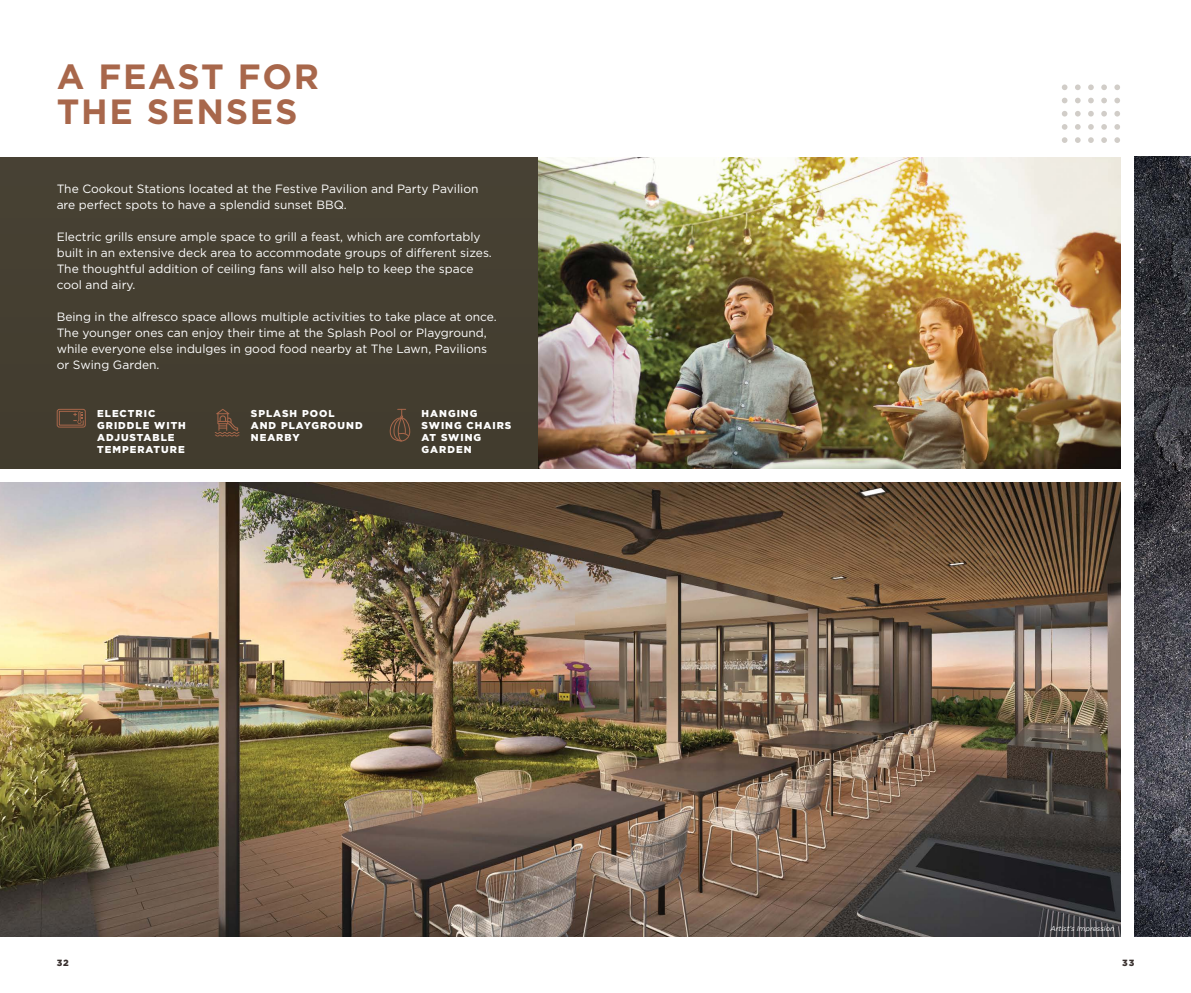
<style>
.page{position:relative;width:1191px;height:993px;background:#fff}
.page>*{position:absolute;margin:0;border:0;box-sizing:border-box;transform-origin:0 0}
.t1{font:700 35px/35px "Gotham";letter-spacing:.05em;color:#a8674b}
.t2{font:12px/16px "Gotham";color:#fff}
.t3{font:900 10px/12px "Gotham";letter-spacing:.1em;color:#fff}
.t4{font:900 9px "Gotham";color:#382f2d}
.t5{font:italic 7px "Gotham";color:#fff}
</style>
<div class="page">
<div style="left:0;top:157px;width:539px;height:311px;background:#453f31"></div>
<img style="left:0;top:482px;width:1120px;height:453px">
<img style="left:539px;top:157px;width:581px;height:311px">
<img style="left:1134px;top:156px;width:57px;height:779px">
<svg style="left:1062px;top:84px;width:58px;height:59px"></svg>
<div style="left:57px;top:408px;width:29px;height:19px;border:1px solid #a8674b;border-radius:2px"></div>
<svg style="left:58px;top:410px;width:26px;height:16px"></svg>
<svg style="left:389px;top:408px;width:22px;height:86px"></svg>
<svg style="left:215px;top:409px;width:24px;height:27px"></svg>
<h1 class="t1" style="left:57px;top:59px;width:264px">A FEAST FOR<br>THE SENSES</h1>
<p class="t2" style="left:57px;top:181px;width:423px">The Cookout Stations located at the Festive Pavilion and Party Pavilion are perfect spots to have a splendid sunset BBQ.</p>
<p class="t2" style="left:57px;top:229px;width:437px">Electric grills ensure ample space to grill a feast, which are comfortably built in an extensive deck area to accommodate groups of different sizes.<br>The thoughtful addition of ceiling fans will also help to keep the space cool and airy.</p>
<p class="t2" style="left:57px;top:309px;width:441px">Being in the alfresco space allows multiple activities to take place at once.<br>The younger ones can enjoy their time at the Splash Pool or Playground, while everyone else indulges in good food nearby at The Lawn, Pavilions or Swing Garden.</p>
<p class="t3" style="left:97px;top:407px;width:90px">ELECTRIC<br>GRIDDLE WITH<br>ADJUSTABLE<br>TEMPERATURE</p>
<p class="t3" style="left:421px;top:407px;width:91px">HANGING<br>SWING CHAIRS<br>AT SWING<br>GARDEN</p>
<p class="t3" style="left:251px;top:407px;width:113px">SPLASH POOL<br>AND PLAYGROUND<br>NEARBY</p>
<p class="t5" style="left:1050px;top:923px;width:65px">Artist’s Impression</p>
<p class="t4" style="left:57px;top:956px;width:14px">32</p>
<p class="t4" style="left:1122px;top:956px;width:14px">33</p>
</div>
